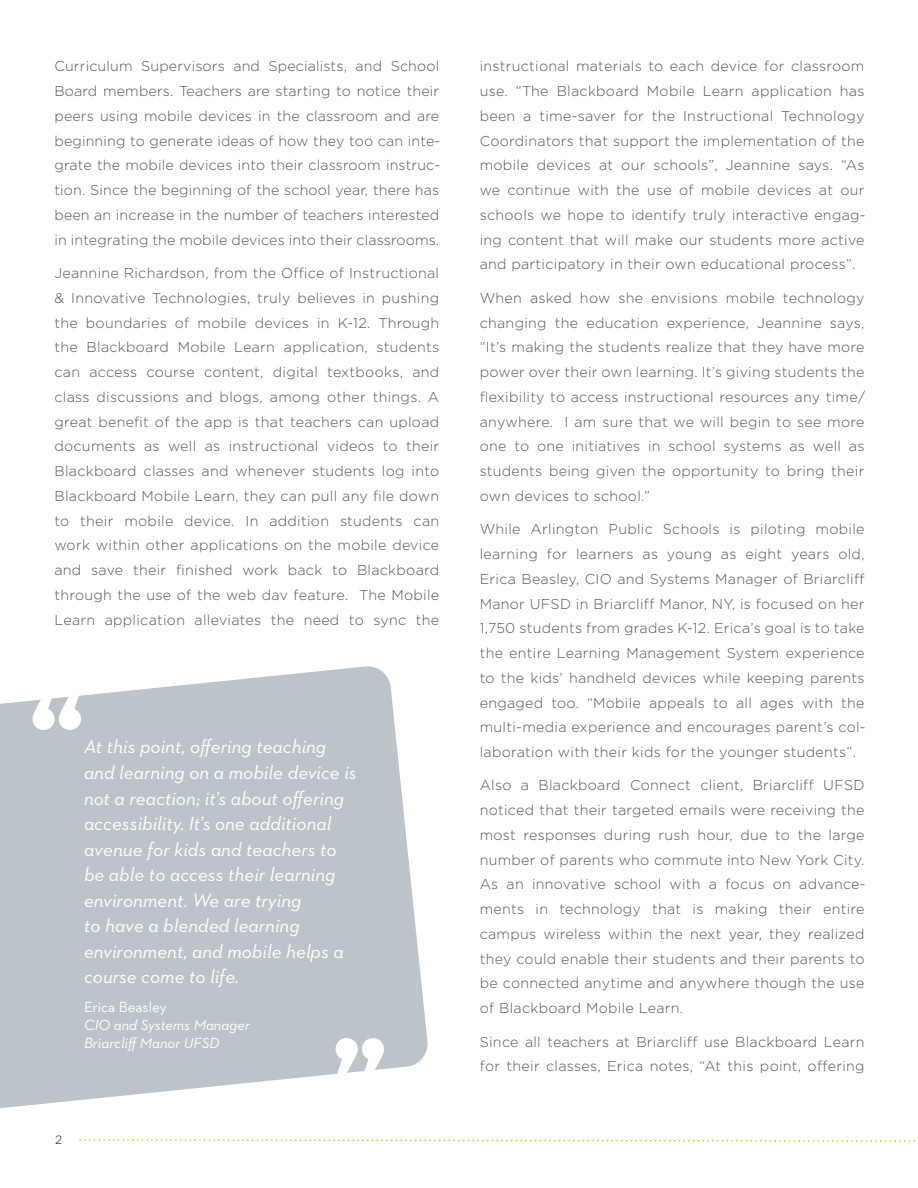
<style>
.page{position:relative;width:918px;height:1188px;background:#fff}
.page>*{position:absolute;margin:0;border:0;box-sizing:border-box;transform-origin:0 0}
.t1{font:italic 19.5px/25.5px "Neutraface 2 Text";color:#fff}
.t2{font:italic 15px/18px "Neutraface 2 Text";color:#fff}
.t3{font:15px "Neutraface 2 Text";color:#fff}
.t4{font:300 14.25px/24.8px "Gotham";letter-spacing:.02em;color:#4e575c;text-align:justify}
.t5{font:300 12px "Gotham";color:#231f20}
</style>
<div class="page">
<svg style="left:79px;top:1139px;width:836px;height:3px"></svg>
<svg style="left:0;top:666px;width:428px;height:443px;background:#c4cbcf"></svg>
<svg style="left:33px;top:691px;width:48px;height:39px"></svg>
<svg style="left:336px;top:1038px;width:48px;height:39px"></svg>
<p class="t4" style="left:54px;top:55px;width:387px">Curriculum Supervisors and Specialists, and School Board members. Teachers are starting to notice their peers using mobile devices in the classroom and are beginning to generate ideas of how they too can inte&shy;grate the mobile devices into their classroom instruc&shy;tion. Since the beginning of the school year, there has been an increase in the number of teachers interested in integrating the mobile devices into their classrooms.</p>
<p class="t4" style="left:54px;top:262px;width:386px">Jeannine Richardson, from the Office of Instructional &amp; Innovative Technologies, truly believes in pushing the boundaries of mobile devices in K-12. Through the Blackboard Mobile Learn application, students can access course content, digital textbooks, and class discussions and blogs, among other things. A great benefit of the app is that teachers can upload documents as well as instructional videos to their Blackboard classes and whenever students log into Blackboard Mobile Learn, they can pull any file down to their mobile device. In addition students can work within other applications on the mobile device and save their finished work back to Blackboard through the use of the web dav feature. The Mobile Learn application alleviates the need to sync the</p>
<p class="t1" style="left:84px;top:736px;width:274px">At this point, offering teaching and learning on a mobile device is not a reaction; it’s about offering accessibility. It’s one additional avenue for kids and teachers to be able to access their learning environment. We are trying<br>to have a blended learning environment, and mobile helps a course come to life.</p>
<p class="t3" style="left:84px;top:1001px;width:84px">Erica Beasley</p>
<p class="t2" style="left:84px;top:1017px;width:167px">CIO and Systems Manager<br>Briarcliff Manor UFSD</p>
<p class="t5" style="left:55px;top:1135px;width:9px">2</p>
<p class="t4" style="left:480px;top:55px;width:387px">instructional materials to each device for classroom use. “The Blackboard Mobile Learn application has been a time-saver for the Instructional Technology Coordinators that support the implementation of the mobile devices at our schools”, Jeannine says. “As we continue with the use of mobile devices at our schools we hope to identify truly interactive engag&shy;ing content that will make our students more active and participatory in their own educational process”.</p>
<p class="t4" style="left:480px;top:286px;width:387px">When asked how she envisions mobile technology changing the education experience, Jeannine says, “It’s making the students realize that they have more power over their own learning. It’s giving students the flexibility to access instructional resources any time/ anywhere. I am sure that we will begin to see more one to one initiatives in school systems as well as students being given the opportunity to bring their own devices to school.”</p>
<p class="t4" style="left:480px;top:518px;width:387px">While Arlington Public Schools is piloting mobile learning for learners as young as eight years old, Erica Beasley, CIO and Systems Manager of Briarcliff Manor UFSD in Briarcliff Manor, NY, is focused on her 1,750 students from grades K-12. Erica’s goal is to take the entire Learning Management System experience to the kids’ handheld devices while keeping parents engaged too. “Mobile appeals to all ages with the multi-media experience and encourages parent’s col&shy;laboration with their kids for the younger students”.</p>
<p class="t4" style="left:480px;top:774px;width:387px">Also a Blackboard Connect client, Briarcliff UFSD noticed that their targeted emails were receiving the most responses during rush hour, due to the large number of parents who commute into New York City.<br>As an innovative school with a focus on advance&shy;ments in technology that is making their entire campus wireless within the next year, they realized they could enable their students and their parents to be connected anytime and anywhere though the use of Blackboard Mobile Learn.</p>
<p class="t4" style="left:480px;top:1030px;width:386px">Since all teachers at Briarcliff use Blackboard Learn for their classes, Erica notes, “At this point, offering</p>
</div>
